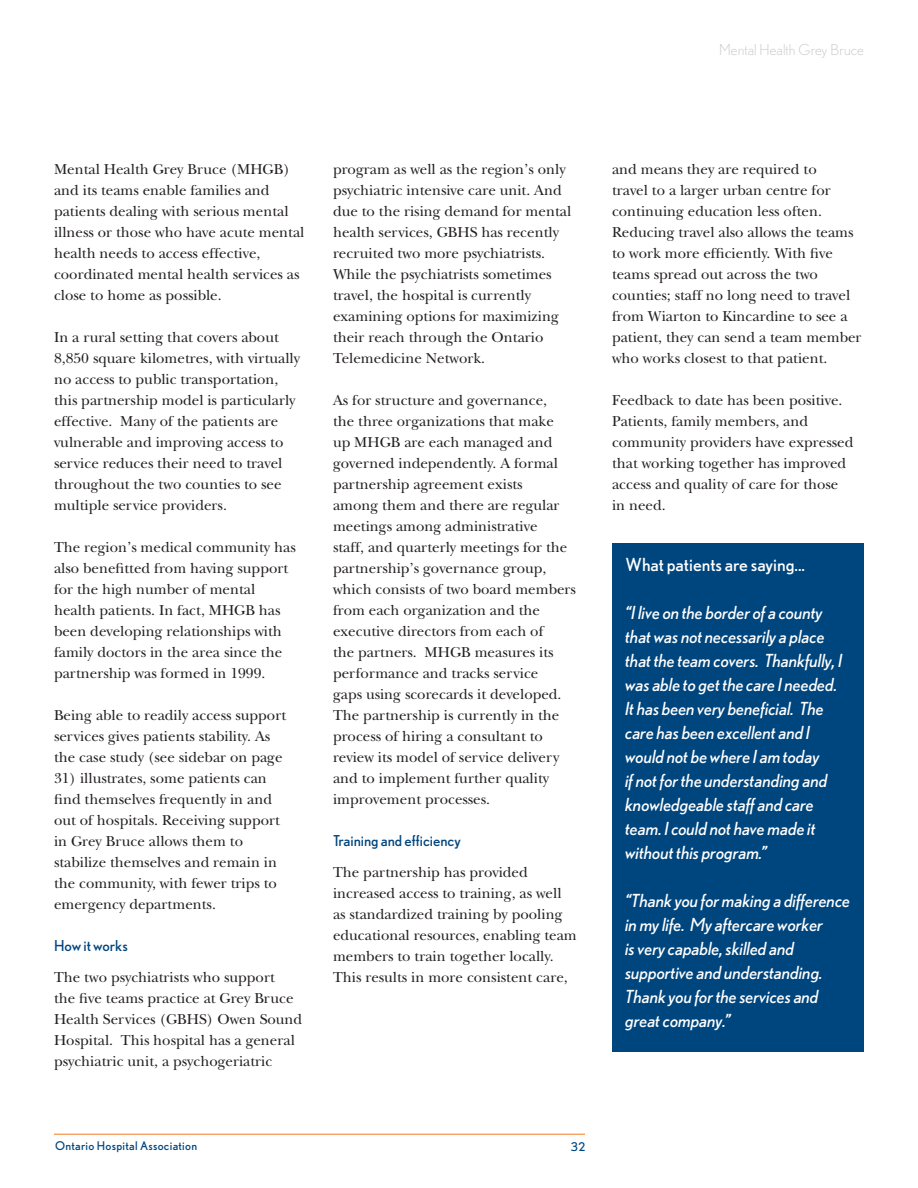
<style>
.page{position:relative;width:918px;height:1188px;background:#fff}
.page>*{position:absolute;margin:0;border:0;box-sizing:border-box;transform-origin:0 0}
.call-out_boxes_copy{font:italic 18px/24px "Nobel";color:#fff}
.call-out_boxes_copy-2{font:18px "Nobel";color:#fff}
.body_copy{font:15px/21px "New Baskerville";color:#231f20}
.subtitling{font:15px "Nobel";color:#00467e}
.hospital_name{font:300 15px "Nobel";color:#c7c8ca}
.t1{font:12px "Nobel";letter-spacing:.025em;color:#00467e}
</style>
<div class="page">
<hr style="left:54px;top:1134px;width:531px;height:1px;background:#f47b21">
<div style="left:612px;top:543px;width:252px;height:509px;background:#00467e"></div>
<p class="hospital_name" style="left:719px;top:41px;width:146px">Mental Health Grey Bruce</p>
<p class="body_copy" style="left:54px;top:158px;width:252px">Mental Health Grey Bruce (MHGB) and its teams enable families and patients dealing with serious mental illness or those who have acute mental health needs to access effective, coordinated mental health services as close to home as possible.</p>
<p class="body_copy" style="left:54px;top:326px;width:248px">In a rural setting that covers about 8,850 square kilometres, with virtually no access to public transportation, this partnership model is particularly effective. Many of the patients are vulnerable and improving access to service reduces their need to travel throughout the two counties to see multiple service providers.</p>
<p class="body_copy" style="left:54px;top:536px;width:243px">The region’s medical community has also benefitted from having support for the high number of mental health patients. In fact, MHGB has been developing relationships with family doctors in the area since the partnership was formed in 1999.</p>
<p class="body_copy" style="left:54px;top:704px;width:234px">Being able to readily access support services gives patients stability. As the case study (see sidebar on page</p>
<p class="body_copy" style="left:54px;top:767px;width:228px">31) illustrates, some patients can find themselves frequently in and out of hospitals. Receiving support in Grey Bruce allows them to stabilize themselves and remain in the community, with fewer trips to emergency departments.</p>
<p class="subtitling" style="left:54px;top:937px;width:75px">How it works</p>
<p class="body_copy" style="left:54px;top:967px;width:250px">The two psychiatrists who support<br>the five teams practice at Grey Bruce Health Services (GBHS) Owen Sound Hospital. This hospital has a general psychiatric unit, a psychogeriatric</p>
<p class="body_copy" style="left:333px;top:158px;width:240px">program as well as the region’s only psychiatric intensive care unit. And due to the rising demand for mental health services, GBHS has recently recruited two more psychiatrists.<br>While the psychiatrists sometimes travel, the hospital is currently examining options for maximizing their reach through the Ontario Telemedicine Network.</p>
<p class="body_copy" style="left:333px;top:389px;width:244px">As for structure and governance,<br>the three organizations that make<br>up MHGB are each managed and governed independently. A formal partnership agreement exists<br>among them and there are regular meetings among administrative<br>staff, and quarterly meetings for the partnership’s governance group, which consists of two board members from each organization and the executive directors from each of<br>the partners. MHGB measures its performance and tracks service<br>gaps using scorecards it developed.<br>The partnership is currently in the process of hiring a consultant to review its model of service delivery and to implement further quality improvement processes.</p>
<p class="subtitling" style="left:333px;top:832px;width:129px">Training and efficiency</p>
<p class="body_copy" style="left:333px;top:862px;width:245px">The partnership has provided increased access to training, as well as standardized training by pooling educational resources, enabling team members to train together locally.<br>This results in more consistent care,</p>
<p class="body_copy" style="left:612px;top:158px;width:251px">and means they are required to<br>travel to a larger urban centre for continuing education less often.<br>Reducing travel also allows the teams to work more efficiently. With five teams spread out across the two counties; staff no long need to travel from Wiarton to Kincardine to see a patient, they can send a team member who works closest to that patient.</p>
<p class="body_copy" style="left:612px;top:389px;width:243px">Feedback to date has been positive.<br>Patients, family members, and community providers have expressed that working together has improved access and quality of care for those in need.</p>
<p class="call-out_boxes_copy-2" style="left:626px;top:554px;width:181px">What patients are saying...</p>
<p class="call-out_boxes_copy" style="left:626px;top:600px;width:219px">“I live on the border of a county that was not necessarily a place that the team covers. Thankfully, I was able to get the care I needed.<br>It has been very beneficial. The care has been excellent and I would not be where I am today<br>if not for the understanding and knowledgeable staff and care team. I could not have made it without this program.”</p>
<p class="call-out_boxes_copy" style="left:626px;top:888px;width:226px">“Thank you for making a difference in my life. My aftercare worker<br>is very capable, skilled and supportive and understanding.<br>Thank you for the services and great company.”</p>
<p class="t1" style="left:55px;top:1139px;width:144px">Ontario Hospital Association</p>
<p class="t1" style="left:571px;top:1140px;width:16px">32</p>
</div>
